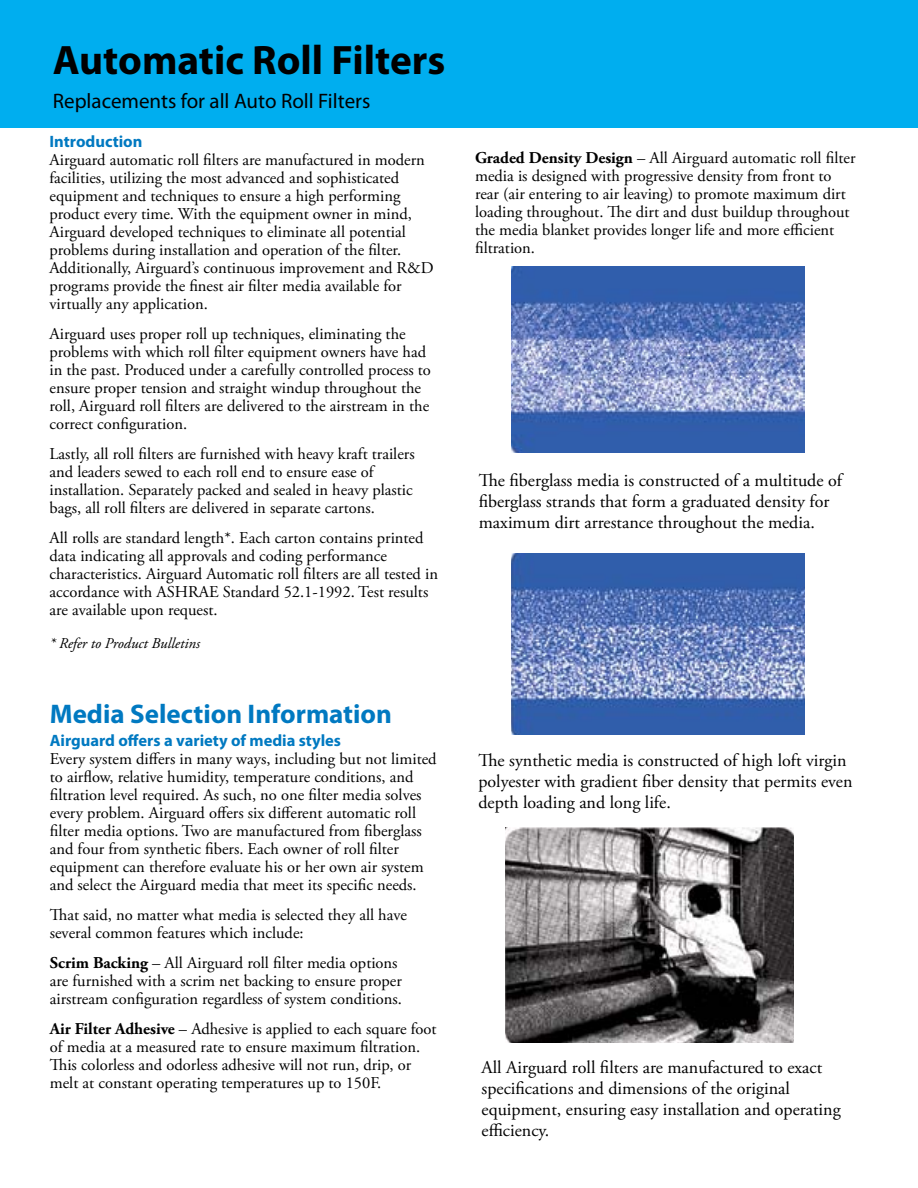
<style>
.page{position:relative;width:918px;height:1188px;background:#fff}
.page>*{position:absolute;margin:0;border:0;box-sizing:border-box;transform-origin:0 0}
.t1{font:700 41.25px "Myriad Pro";color:#000}
.t2{font:700 27px "Myriad Pro";color:#0079c1}
.t3{font:21px "Myriad Pro";color:#000}
.t4{font:18px/21px "Adobe Garamond Pro";color:#000}
.t5{font:16.5px/18px "Adobe Garamond Pro";color:#000}
.t6{font:700 16.5px "Myriad Pro";color:#0079c1}
.t7{font:italic 15px "Adobe Garamond Pro";color:#000}
.s1{font-weight:700}
</style>
<div class="page">
<div style="left:0;top:0;width:918px;height:128px;background:#00aeef"></div>
<img style="left:511px;top:267px;width:294px;height:186px">
<img style="left:511px;top:554px;width:294px;height:180px">
<img style="left:506px;top:828px;width:288px;height:214px">
<h1 class="t1" style="left:53px;top:33px;width:394px">Automatic Roll Filters</h1>
<p class="t3" style="left:53px;top:88px;width:319px">Replacements for all Auto Roll Filters</p>
<p class="t6" style="left:50px;top:131px;width:95px">Introduction</p>
<p class="t5" style="left:50px;top:152px;width:386px">Airguard automatic roll filters are manufactured in modern facilities, utilizing the most advanced and sophisticated equipment and techniques to ensure a high performing product every time. With the equipment owner in mind, Airguard developed techniques to eliminate all potential problems during installation and operation of the filter.<br>Additionally, Airguard’s continuous improvement and R&amp;D programs provide the finest air filter media available for virtually any application.</p>
<p class="t5" style="left:50px;top:326px;width:383px">Airguard uses proper roll up techniques, eliminating the problems with which roll filter equipment owners have had in the past. Produced under a carefully controlled process to ensure proper tension and straight windup throughout the roll, Airguard roll filters are delivered to the airstream in the correct configuration.</p>
<p class="t5" style="left:50px;top:446px;width:367px">Lastly, all roll filters are furnished with heavy kraft trailers and leaders sewed to each roll end to ensure ease of installation. Separately packed and sealed in heavy plastic bags, all roll filters are delivered in separate cartons.</p>
<p class="t5" style="left:50px;top:530px;width:390px">All rolls are standard length*. Each carton contains printed data indicating all approvals and coding performance characteristics. Airguard Automatic roll filters are all tested in accordance with ASHRAE Standard 52.1-1992. Test results are available upon request.</p>
<p class="t7" style="left:50px;top:634px;width:152px">* Refer to Product Bulletins</p>
<h2 class="t2" style="left:50px;top:696px;width:344px">Media Selection Information</h2>
<p class="t6" style="left:50px;top:729px;width:293px">Airguard offers a variety of media styles</p>
<p class="t5" style="left:50px;top:750px;width:388px">Every system differs in many ways, including but not limited to airflow, relative humidity, temperature conditions, and filtration level required. As such, no one filter media solves every problem. Airguard offers six different automatic roll filter media options. Two are manufactured from fiberglass and four from synthetic fibers. Each owner of roll filter equipment can therefore evaluate his or her own air system and select the Airguard media that meet its specific needs.</p>
<p class="t5" style="left:50px;top:906px;width:359px">That said, no matter what media is selected they all have several common features which include:</p>
<p class="t5" style="left:50px;top:954px;width:354px"><span class="s1">Scrim Backing</span> – All Airguard roll filter media options are furnished with a scrim net backing to ensure proper airstream configuration regardless of system conditions.</p>
<p class="t5" style="left:50px;top:1020px;width:388px"><span class="s1">Air Filter Adhesive</span> – Adhesive is applied to each square foot of media at a measured rate to ensure maximum filtration.<br>This colorless and odorless adhesive will not run, drip, or melt at constant operating temperatures up to 150F.</p>
<p class="t5" style="left:475px;top:149px;width:382px"><span class="s1">Graded Density Design</span> – All Airguard automatic roll filter media is designed with progressive density from front to rear (air entering to air leaving) to promote maximum dirt loading throughout. The dirt and dust buildup throughout the media blanket provides longer life and more efficient filtration.</p>
<p class="t4" style="left:479px;top:471px;width:365px">The fiberglass media is constructed of a multitude of fiberglass strands that form a graduated density for maximum dirt arrestance throughout the media.</p>
<p class="t4" style="left:478px;top:750px;width:376px">The synthetic media is constructed of high loft virgin polyester with gradient fiber density that permits even depth loading and long life.</p>
<p class="t4" style="left:482px;top:1058px;width:361px">All Airguard roll filters are manufactured to exact specifications and dimensions of the original equipment, ensuring easy installation and operating efficiency.</p>
</div>
